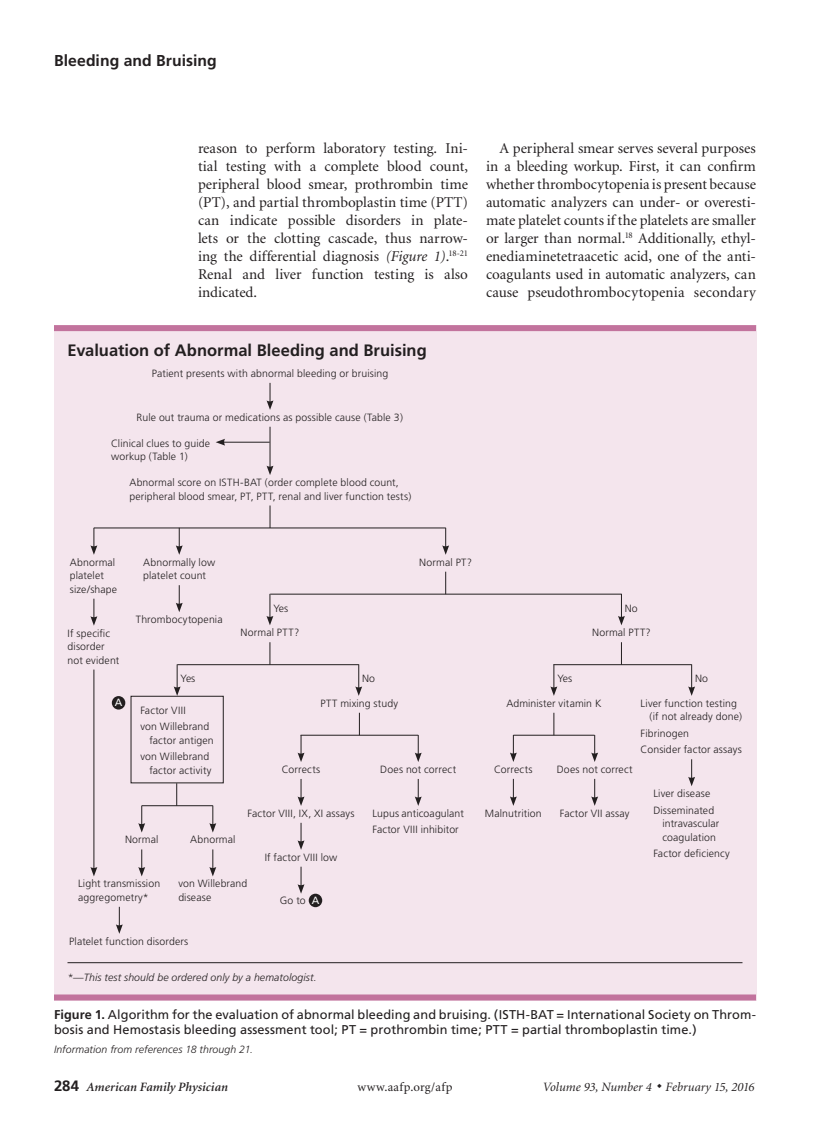
<style>
.page{position:relative;width:837px;height:1134px;background:#fff}
.page>*{position:absolute;margin:0;border:0;box-sizing:border-box;transform-origin:0 0}
.fig_title{font:700 16.5px "Frutiger";color:#231f20}
.t1{font:700 15.75px "Frutiger";letter-spacing:.005em;color:#231f20}
.body_text{font:15px/18px "Minion";letter-spacing:.01em;color:#231f20;text-align:justify}
.body_noindent{font:15px/18px "Minion";color:#231f20;text-align:justify}
.fig_legend{font:12.75px/15px "Frutiger";letter-spacing:.005em;color:#231f20}
.t2{font:italic 12.75px "Minion";color:#231f20}
.t3{font:italic 600 12.75px "Minion";letter-spacing:.005em;color:#231f20}
.t4{font:12.75px "Minion";letter-spacing:.03em;color:#231f20}
.fig_text{font:300 10.5px/13.5px "Frutiger";letter-spacing:.01em;color:#231f20}
.table_fig_note{font:italic 300 10.5px "Frutiger";letter-spacing:.01em;color:#231f20}
.Figure_type{font:300 10.5px "Frutiger";color:#231f20}
.Figure_type-2{font:10.5px "Frutiger";color:#fff}
.s1{font-style:italic}
.s2{font-weight:700}
.s3{font-family:"Frutiger";font-weight:700;font-style:normal;font-size:15px}
</style>
<div class="page">
<div style="left:54px;top:325px;width:702px;height:675px;background:#f4e5ed"></div>
<div style="left:54px;top:325px;width:702px;height:6px;background:#c2739d"></div>
<hr style="left:68px;top:962px;width:675px;height:1px;background:#231f20">
<svg style="left:688px;top:759px;width:7px;height:27px"></svg>
<svg style="left:554px;top:713px;width:1px;height:22px"></svg>
<hr style="left:513px;top:735px;width:82px;height:1px;background:#231f20">
<svg style="left:510px;top:779px;width:7px;height:27px"></svg>
<svg style="left:510px;top:735px;width:7px;height:27px"></svg>
<svg style="left:591px;top:779px;width:7px;height:27px"></svg>
<svg style="left:591px;top:735px;width:7px;height:27px"></svg>
<svg style="left:621px;top:642px;width:1px;height:22px"></svg>
<svg style="left:270px;top:642px;width:1px;height:22px"></svg>
<hr style="left:554px;top:664px;width:138px;height:1px;background:#231f20">
<hr style="left:177px;top:664px;width:182px;height:1px;background:#231f20">
<svg style="left:550px;top:664px;width:7px;height:32px"></svg>
<svg style="left:688px;top:664px;width:7px;height:32px"></svg>
<svg style="left:355px;top:664px;width:7px;height:32px"></svg>
<svg style="left:359px;top:713px;width:1px;height:22px"></svg>
<hr style="left:301px;top:735px;width:117px;height:1px;background:#231f20">
<svg style="left:415px;top:779px;width:7px;height:27px"></svg>
<svg style="left:415px;top:735px;width:7px;height:27px"></svg>
<svg style="left:298px;top:735px;width:6px;height:27px"></svg>
<svg style="left:298px;top:779px;width:6px;height:27px"></svg>
<svg style="left:298px;top:823px;width:6px;height:27px"></svg>
<svg style="left:174px;top:664px;width:7px;height:32px"></svg>
<div style="left:131px;top:696px;width:93px;height:87px;border:1px solid #231f20"></div>
<svg style="left:176px;top:783px;width:1px;height:22px"></svg>
<hr style="left:142px;top:805px;width:71px;height:1px;background:#231f20">
<svg style="left:209px;top:806px;width:7px;height:27px"></svg>
<svg style="left:209px;top:849px;width:7px;height:27px"></svg>
<svg style="left:138px;top:806px;width:7px;height:27px"></svg>
<svg style="left:138px;top:849px;width:7px;height:27px"></svg>
<svg style="left:116px;top:907px;width:7px;height:27px"></svg>
<div style="left:309px;top:894px;width:13px;height:13px;background:#231f20;border-radius:50%"></div>
<div style="left:112px;top:696px;width:13px;height:14px;background:#231f20;border-radius:50%"></div>
<svg style="left:298px;top:867px;width:6px;height:27px"></svg>
<svg style="left:445px;top:572px;width:1px;height:22px"></svg>
<hr style="left:270px;top:594px;width:351px;height:1px;background:#231f20">
<svg style="left:266px;top:594px;width:7px;height:31px"></svg>
<svg style="left:618px;top:594px;width:7px;height:31px"></svg>
<hr style="left:94px;top:670px;width:1px;height:199px;background:#231f20">
<svg style="left:90px;top:867px;width:7px;height:9px"></svg>
<svg style="left:90px;top:599px;width:7px;height:27px"></svg>
<svg style="left:176px;top:585px;width:7px;height:27px"></svg>
<svg style="left:270px;top:506px;width:1px;height:22px"></svg>
<hr style="left:94px;top:528px;width:352px;height:1px;background:#231f20">
<svg style="left:90px;top:528px;width:7px;height:27px"></svg>
<svg style="left:176px;top:528px;width:7px;height:27px"></svg>
<svg style="left:442px;top:528px;width:7px;height:27px"></svg>
<hr style="left:270px;top:427px;width:1px;height:41px;background:#231f20">
<svg style="left:267px;top:466px;width:6px;height:9px"></svg>
<hr style="left:223px;top:442px;width:47px;height:1px;background:#231f20">
<svg style="left:216px;top:439px;width:9px;height:7px"></svg>
<svg style="left:267px;top:383px;width:6px;height:27px"></svg>
<div style="left:54px;top:994px;width:702px;height:6px;background:#c2739d"></div>
<h2 class="t1" style="left:54px;top:51px;width:164px">Bleeding and Bruising</h2>
<p class="body_noindent" style="left:198px;top:140px;width:272px">reason to perform laboratory testing. Ini&shy;tial testing with a complete blood count, peripheral blood smear, prothrombin time (PT), and partial thromboplastin time (PTT) can indicate possible disorders in plate&shy;lets or the clotting cascade, thus narrow&shy;ing the differential diagnosis <span class="s1">(Figure 1)</span>.<sup>18-21<br></sup>Renal and liver function testing is also indicated.</p>
<p class="body_text" style="left:486px;top:140px;width:272px;text-indent:14px">A peripheral smear serves several purposes in a bleeding workup. First, it can confirm whether thrombocytopenia is present because automatic analyzers can under- or overesti&shy;mate platelet counts if the platelets are smaller or larger than normal.<sup>18</sup> Additionally, ethyl&shy;enediaminetetraacetic acid, one of the anti&shy;coagulants used in automatic analyzers, can cause pseudothrombocytopenia secondary</p>
<p class="fig_title" style="left:68px;top:340px;width:361px">Evaluation of Abnormal Bleeding and Bruising</p>
<p class="fig_text" style="left:152px;top:367px;width:238px">Patient presents with abnormal bleeding or bruising</p>
<p class="fig_text" style="left:137px;top:411px;width:268px">Rule out trauma or medications as possible cause (Table 3)</p>
<p class="fig_text" style="left:111px;top:436px;width:100px">Clinical clues to guide workup (Table 1)</p>
<p class="fig_text" style="left:129px;top:476px;width:283px">Abnormal score on ISTH-BAT (order complete blood count, peripheral blood smear, PT, PTT, renal and liver function tests)</p>
<p class="fig_text" style="left:70px;top:555px;width:49px">Abnormal platelet size/shape</p>
<p class="fig_text" style="left:419px;top:555px;width:54px">Normal PT?</p>
<p class="fig_text" style="left:68px;top:626px;width:53px">If specific disorder not evident</p>
<p class="fig_text" style="left:241px;top:626px;width:60px">Normal PTT?</p>
<p class="fig_text" style="left:592px;top:626px;width:60px">Normal PTT?</p>
<p class="fig_text" style="left:506px;top:697px;width:97px">Administer vitamin K</p>
<p class="fig_text" style="left:650px;top:697px;width:94px;text-indent:-9px">Liver function testing (if not already done)</p>
<p class="fig_text" style="left:641px;top:727px;width:50px">Fibrinogen</p>
<p class="fig_text" style="left:641px;top:743px;width:103px">Consider factor assays</p>
<p class="fig_text" style="left:653px;top:787px;width:58px">Liver disease</p>
<p class="fig_text" style="left:662px;top:803px;width:59px;text-indent:-9px">Disseminated intravascular coagulation</p>
<p class="fig_text" style="left:653px;top:847px;width:78px">Factor deficiency</p>
<p class="fig_text" style="left:143px;top:555px;width:74px">Abnormally low platelet count</p>
<p class="fig_text" style="left:136px;top:613px;width:88px">Thrombocytopenia</p>
<p class="Figure_type" style="left:273px;top:602px;width:16px">Yes</p>
<p class="Figure_type" style="left:625px;top:602px;width:14px">No</p>
<p class="Figure_type" style="left:181px;top:673px;width:16px">Yes</p>
<p class="fig_text" style="left:140px;top:703px;width:47px">Factor VIII</p>
<p class="fig_text" style="left:149px;top:720px;width:66px;text-indent:-9px">von Willebrand factor antigen</p>
<p class="fig_text" style="left:140px;top:750px;width:73px;text-align:right">von Willebrand factor activity</p>
<p class="Figure_type" style="left:362px;top:673px;width:14px">No</p>
<p class="Figure_type" style="left:557px;top:673px;width:16px">Yes</p>
<p class="Figure_type" style="left:695px;top:673px;width:14px">No</p>
<p class="fig_text" style="left:321px;top:697px;width:79px">PTT mixing study</p>
<p class="Figure_type-2" style="left:115px;top:697px;width:9px">A</p>
<p class="fig_text" style="left:494px;top:763px;width:40px">Corrects</p>
<p class="fig_text" style="left:485px;top:807px;width:58px">Malnutrition</p>
<p class="fig_text" style="left:282px;top:763px;width:40px">Corrects</p>
<p class="fig_text" style="left:248px;top:807px;width:108px">Factor VIII, IX, XI assays</p>
<p class="fig_text" style="left:265px;top:850px;width:74px">If factor VIII low</p>
<p class="fig_text" style="left:557px;top:763px;width:77px">Does not correct</p>
<p class="fig_text" style="left:560px;top:807px;width:71px">Factor VII assay</p>
<p class="fig_text" style="left:380px;top:763px;width:77px">Does not correct</p>
<p class="fig_text" style="left:372px;top:807px;width:93px">Lupus anticoagulant</p>
<p class="fig_text" style="left:372px;top:823px;width:88px">Factor VIII inhibitor</p>
<p class="fig_text" style="left:125px;top:833px;width:35px">Normal</p>
<p class="fig_text" style="left:78px;top:877px;width:84px">Light transmission aggregometry*</p>
<p class="fig_text" style="left:69px;top:934px;width:121px">Platelet function disorders</p>
<p class="fig_text" style="left:190px;top:833px;width:47px">Abnormal</p>
<p class="fig_text" style="left:178px;top:877px;width:71px">von Willebrand disease</p>
<p class="Figure_type" style="left:280px;top:894px;width:27px">Go to</p>
<p class="Figure_type-2" style="left:312px;top:894px;width:9px">A</p>
<p class="table_fig_note" style="left:68px;top:971px;width:251px">*—This test should be ordered only by a hematologist.</p>
<p class="fig_legend" style="left:54px;top:1007px;width:704px"><span class="s2">Figure 1.</span> Algorithm for the evaluation of abnormal bleeding and bruising. (ISTH-BAT = International Society on Throm&shy;bosis and Hemostasis bleeding assessment tool; PT = prothrombin time; PTT = partial thromboplastin time.)</p>
<p class="table_fig_note" style="left:54px;top:1043px;width:200px">Information from references 18 through 21.</p>
<p class="t3" style="left:54px;top:1080px;width:175px"><span class="s3">284</span> American Family Physician</p>
<p class="t4" style="left:357px;top:1080px;width:97px">www.aafp.org/afp</p>
<p class="t2" style="left:543px;top:1080px;width:213px">Volume 93, Number 4 ◆ February 15, 2016</p>
</div>
